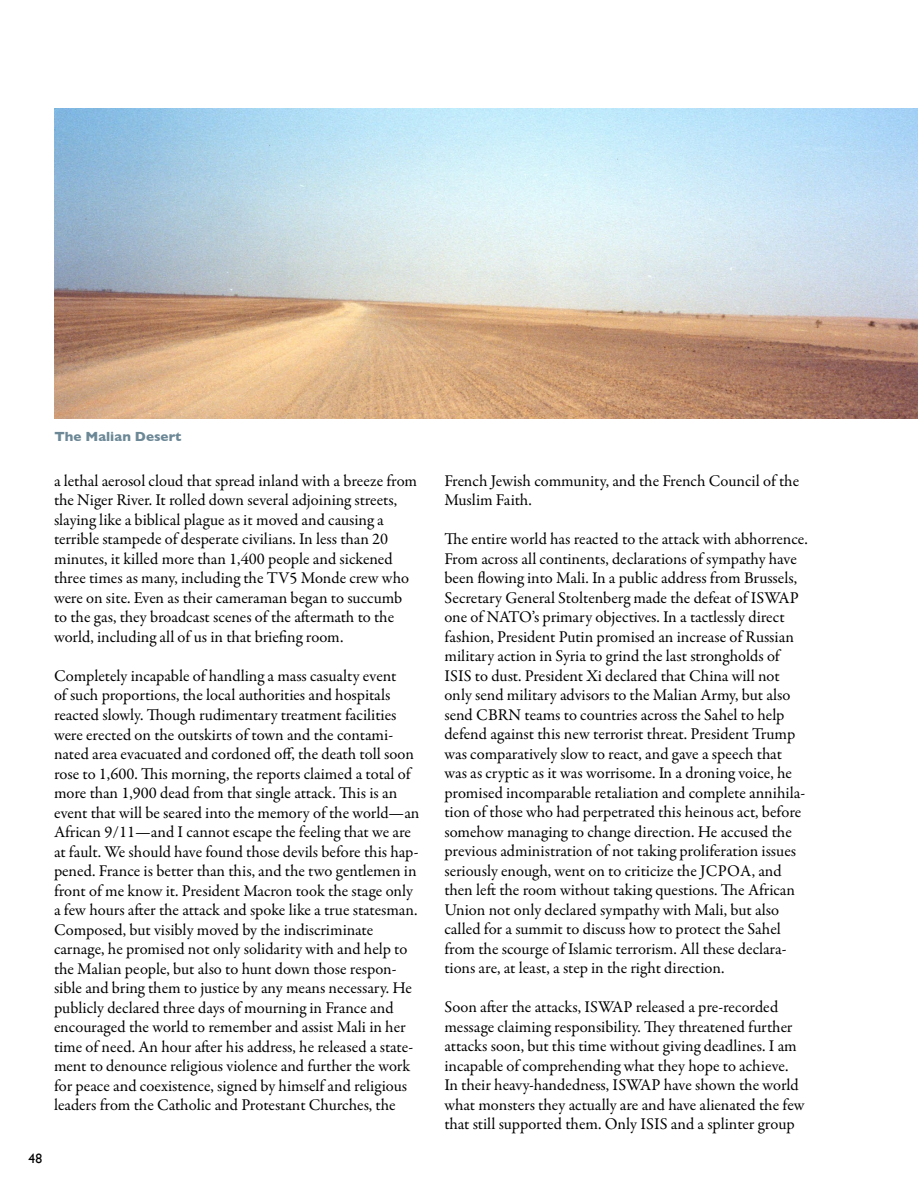
<style>
.page{position:relative;width:918px;height:1188px;background:#fff}
.page>*{position:absolute;margin:0;border:0;box-sizing:border-box;transform-origin:0 0}
.t1{font:16.5px/19.5px "Garamond Premr Pro";color:#000}
.t2{font:700 13.5px "Gill Sans";color:#6c8896}
.t3{font:13.5px "Gill Sans";color:#000}
</style>
<div class="page">
<img style="left:54px;top:108px;width:864px;height:310px">
<p class="t2" style="left:55px;top:429px;width:128px">The Malian Desert</p>
<p class="t1" style="left:54px;top:471px;width:365px">a lethal aerosol cloud that spread inland with a breeze from the Niger River. It rolled down several adjoining streets, slaying like a biblical plague as it moved and causing a terrible stampede of desperate civilians. In less than 20 minutes, it killed more than 1,400 people and sickened three times as many, including the TV5 Monde crew who were on site. Even as their cameraman began to succumb to the gas, they broadcast scenes of the aftermath to the world, including all of us in that briefing room.</p>
<p class="t1" style="left:54px;top:666px;width:367px">Completely incapable of handling a mass casualty event<br>of such proportions, the local authorities and hospitals reacted slowly. Though rudimentary treatment facilities were erected on the outskirts of town and the contami&shy;nated area evacuated and cordoned off, the death toll soon rose to 1,600. This morning, the reports claimed a total of more than 1,900 dead from that single attack. This is an event that will be seared into the memory of the world—an African 9/11—and I cannot escape the feeling that we are at fault. We should have found those devils before this hap&shy;pened. France is better than this, and the two gentlemen in front of me know it. President Macron took the stage only a few hours after the attack and spoke like a true statesman.<br>Composed, but visibly moved by the indiscriminate carnage, he promised not only solidarity with and help to the Malian people, but also to hunt down those respon&shy;sible and bring them to justice by any means necessary. He publicly declared three days of mourning in France and encouraged the world to remember and assist Mali in her time of need. An hour after his address, he released a state&shy;ment to denounce religious violence and further the work for peace and coexistence, signed by himself and religious leaders from the Catholic and Protestant Churches, the</p>
<p class="t3" style="left:29px;top:1150px;width:15px">48</p>
<p class="t1" style="left:444px;top:471px;width:356px">French Jewish community, and the French Council of the<br>Muslim Faith.</p>
<p class="t1" style="left:444px;top:530px;width:365px">The entire world has reacted to the attack with abhorrence.<br>From across all continents, declarations of sympathy have been flowing into Mali. In a public address from Brussels, Secretary General Stoltenberg made the defeat of ISWAP one of NATO’s primary objectives. In a tactlessly direct fashion, President Putin promised an increase of Russian military action in Syria to grind the last strongholds of ISIS to dust. President Xi declared that China will not only send military advisors to the Malian Army, but also send CBRN teams to countries across the Sahel to help defend against this new terrorist threat. President Trump was comparatively slow to react, and gave a speech that was as cryptic as it was worrisome. In a droning voice, he promised incomparable retaliation and complete annihila&shy;tion of those who had perpetrated this heinous act, before somehow managing to change direction. He accused the previous administration of not taking proliferation issues seriously enough, went on to criticize the JCPOA, and then left the room without taking questions. The African Union not only declared sympathy with Mali, but also called for a summit to discuss how to protect the Sahel from the scourge of Islamic terrorism. All these declara&shy;tions are, at least, a step in the right direction.</p>
<p class="t1" style="left:444px;top:998px;width:362px">Soon after the attacks, ISWAP released a pre-recorded message claiming responsibility. They threatened further attacks soon, but this time without giving deadlines. I am incapable of comprehending what they hope to achieve.<br>In their heavy-handedness, ISWAP have shown the world what monsters they actually are and have alienated the few that still supported them. Only ISIS and a splinter group</p>
</div>
